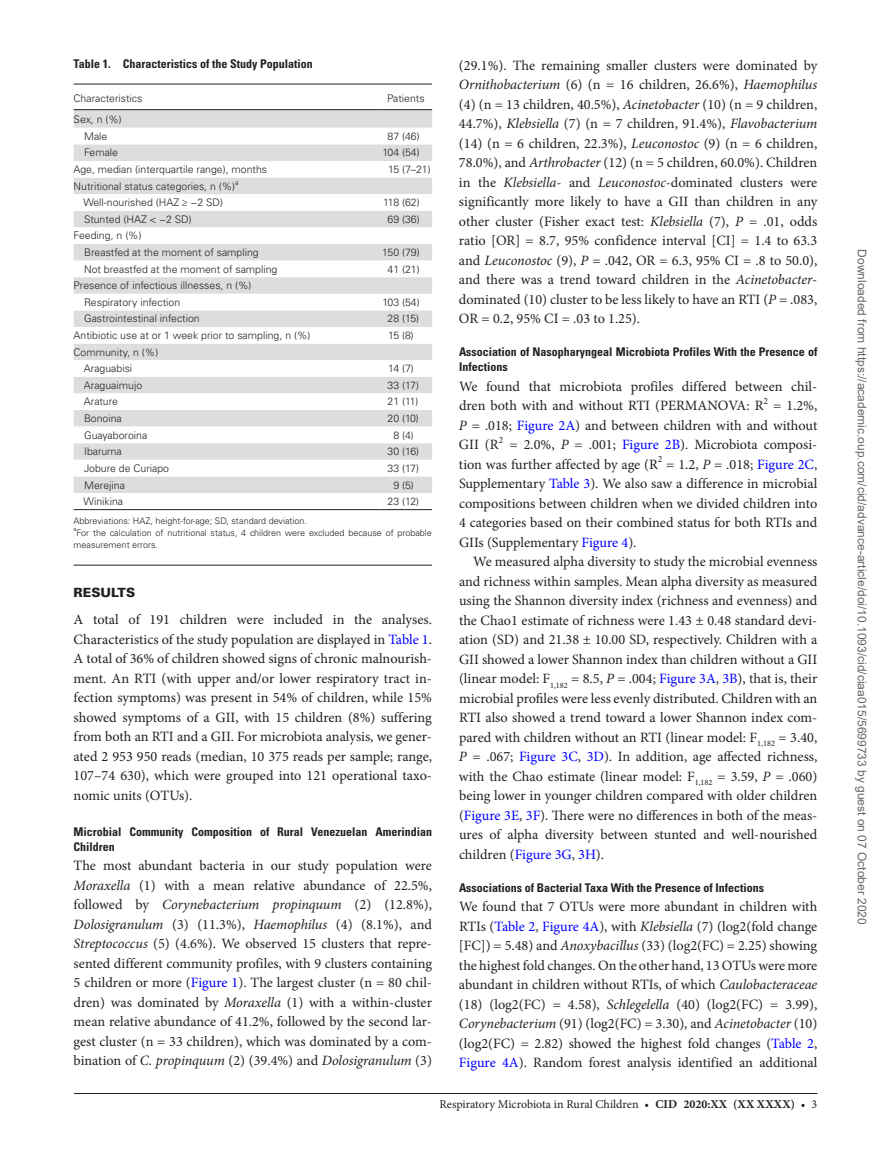
<style>
.page{position:relative;width:891px;height:1174px;background:#fff}
.page>*{position:absolute;margin:0;border:0;box-sizing:border-box;transform-origin:0 0}
.t1{font:14.25px/19.5px "Minion Pro";color:#231f20;text-align:justify}
.t2{font:900 12.75px "Univers LT Std";color:#231f20}
.t3{font:700 condensed 12px/15px "Univers LT Std";color:#231f20}
.t4{font:12px "Arial";color:#666}
.t5{font:12px "Minion Pro";color:#231f20}
.t6{font:300 10.5px/16.6px "Univers LT Std";color:#231f20}
.t7{font:300 9px/12px "Univers LT Std";color:#231f20}
.t8{font:300 6px "Univers LT Std";color:#231f20}
.s1{color:#00f}
.s2{font-style:italic}
.s3{font-weight:700}
</style>
<div class="page">
<hr style="left:74px;top:1093px;width:743px;height:1px;background:#231f20">
<hr style="left:74px;top:565px;width:358px;height:1px;background:#231f20">
<svg style="left:74px;top:110px;width:358px;height:18px;background:#dadbdd"></svg>
<svg style="left:74px;top:144px;width:358px;height:349px"></svg>
<hr style="left:74px;top:84px;width:306px;height:1px;background:#231f20">
<hr style="left:74px;top:109px;width:306px;height:1px;background:#231f20">
<hr style="left:380px;top:84px;width:52px;height:1px;background:#231f20">
<hr style="left:380px;top:109px;width:52px;height:1px;background:#231f20">
<hr style="left:74px;top:509px;width:306px;height:1px;background:#231f20">
<hr style="left:380px;top:509px;width:52px;height:1px;background:#231f20">
<p class="t3" style="left:74px;top:56px;width:241px">Table 1. Characteristics of the Study Population</p>
<p class="t6" style="left:74px;top:90px;width:70px">Characteristics</p>
<p class="t6" style="left:387px;top:90px;width:39px">Patients</p>
<p class="t6" style="left:74px;top:111px;width:50px;text-align:center">Sex, n (%)<br>Male</p>
<p class="t6" style="left:388px;top:128px;width:34px">87 (46)</p>
<p class="t6" style="left:84px;top:144px;width:36px">Female</p>
<p class="t6" style="left:383px;top:144px;width:39px">104 (54)</p>
<p class="t6" style="left:74px;top:161px;width:195px">Age, median (interquartile range), months</p>
<p class="t6" style="left:388px;top:161px;width:44px">15 (7–21)</p>
<p class="t6" style="left:74px;top:178px;width:167px;text-align:center">Nutritional status categories, n (%)<sup>a<br></sup>Well-nourished (HAZ ≥ −2 SD)</p>
<p class="t6" style="left:383px;top:194px;width:38px">118 (62)</p>
<p class="t6" style="left:84px;top:211px;width:109px">Stunted (HAZ &lt; −2 SD)</p>
<p class="t6" style="left:388px;top:211px;width:34px">69 (36)</p>
<p class="t6" style="left:84px;top:227px;width:176px;text-indent:-10px">Feeding, n (%)<br>Breastfed at the moment of sampling</p>
<p class="t6" style="left:382px;top:244px;width:39px">150 (79)</p>
<p class="t6" style="left:84px;top:261px;width:195px">Not breastfed at the moment of sampling</p>
<p class="t6" style="left:388px;top:261px;width:34px">41 (21)</p>
<p class="t6" style="left:84px;top:277px;width:169px;text-indent:-10px">Presence of infectious illnesses, n (%)<br>Respiratory infection</p>
<p class="t6" style="left:383px;top:294px;width:39px">103 (54)</p>
<p class="t6" style="left:84px;top:310px;width:117px">Gastrointestinal infection</p>
<p class="t6" style="left:388px;top:310px;width:33px">28 (15)</p>
<p class="t6" style="left:74px;top:327px;width:238px">Antibiotic use at or 1 week prior to sampling, n (%)</p>
<p class="t6" style="left:388px;top:327px;width:27px">15 (8)</p>
<p class="t6" style="left:84px;top:344px;width:76px;text-indent:-10px">Community, n (%)<br>Araguabisi</p>
<p class="t6" style="left:388px;top:360px;width:27px">14 (7)</p>
<p class="t6" style="left:84px;top:377px;width:60px">Araguaimujo</p>
<p class="t6" style="left:388px;top:377px;width:33px">33 (17)</p>
<p class="t6" style="left:84px;top:393px;width:36px">Arature</p>
<p class="t6" style="left:388px;top:393px;width:32px">21 (11)</p>
<p class="t6" style="left:84px;top:410px;width:39px">Bonoina</p>
<p class="t6" style="left:388px;top:410px;width:33px">20 (10)</p>
<p class="t6" style="left:84px;top:427px;width:65px">Guayaboroina</p>
<p class="t6" style="left:393px;top:427px;width:22px">8 (4)</p>
<p class="t6" style="left:84px;top:443px;width:39px">Ibaruma</p>
<p class="t6" style="left:388px;top:443px;width:33px">30 (16)</p>
<p class="t6" style="left:84px;top:460px;width:86px">Jobure de Curiapo</p>
<p class="t6" style="left:388px;top:460px;width:33px">33 (17)</p>
<p class="t6" style="left:84px;top:476px;width:42px">Merejina</p>
<p class="t6" style="left:393px;top:476px;width:22px">9 (5)</p>
<p class="t6" style="left:83px;top:493px;width:41px">Winikina</p>
<p class="t6" style="left:388px;top:493px;width:33px">23 (12)</p>
<p class="t7" style="left:74px;top:514px;width:235px">Abbreviations: HAZ, height-for-age; SD, standard deviation.</p>
<p class="t8" style="left:74px;top:526px;width:4px">a</p>
<p class="t7" style="left:74px;top:526px;width:360px;text-indent:3px">For the calculation of nutritional status, 4 children were excluded because of probable measurement errors.</p>
<p class="t2" style="left:74px;top:585px;width:63px">RESULTS</p>
<p class="t1" style="left:74px;top:610px;width:360px">A total of 191 children were included in the analyses.<br>Characteristics of the study population are displayed in <span class="s1">Table 1</span>.<br>A total of 36% of children showed signs of chronic malnourish&shy;ment. An RTI (with upper and/or lower respiratory tract in&shy;fection symptoms) was present in 54% of children, while 15% showed symptoms of a GII, with 15 children (8%) suffering from both an RTI and a GII. For microbiota analysis, we gener&shy;ated 2 953 950 reads (median, 10 375 reads per sample; range, 107–74 630), which were grouped into 121 operational taxo&shy;nomic units (OTUs).</p>
<p class="t3" style="left:74px;top:824px;width:360px">Microbial Community Composition of Rural Venezuelan Amerindian<br>Children</p>
<p class="t1" style="left:74px;top:856px;width:360px">The most abundant bacteria in our study population were <span class="s2">Moraxella</span> (1) with a mean relative abundance of 22.5%, followed by <span class="s2">Corynebacterium propinquum</span> (2) (12.8%), <span class="s2">Dolosigranulum</span> (3) (11.3%), <span class="s2">Haemophilus</span> (4) (8.1%), and <span class="s2">Streptococcus</span> (5) (4.6%). We observed 15 clusters that repre&shy;sented different community profiles, with 9 clusters containing 5 children or more (<span class="s1">Figure 1</span>). The largest cluster (n = 80 chil&shy;dren) was dominated by <span class="s2">Moraxella</span> (1) with a within-cluster mean relative abundance of 41.2%, followed by the second lar&shy;gest cluster (n = 33 children), which was dominated by a com&shy;bination of <span class="s2">C. propinquum</span> (2) (39.4%) and <span class="s2">Dolosigranulum</span> (3)</p>
<p class="t1" style="left:459px;top:55px;width:360px">(29.1%). The remaining smaller clusters were dominated by <span class="s2">Ornithobacterium</span> (6) (n = 16 children, 26.6%), <span class="s2">Haemophilus </span>(4) (n = 13 children, 40.5%), <span class="s2">Acinetobacter</span> (10) (n = 9 children, 44.7%), <span class="s2">Klebsiella</span> (7) (n = 7 children, 91.4%), <span class="s2">Flavobacterium </span>(14) (n = 6 children, 22.3%), <span class="s2">Leuconostoc</span> (9) (n = 6 children, 78.0%), and <span class="s2">Arthrobacter</span> (12) (n = 5 children, 60.0%). Children in the <span class="s2">Klebsiella</span>- and <span class="s2">Leuconostoc</span>-dominated clusters were significantly more likely to have a GII than children in any other cluster (Fisher exact test: <span class="s2">Klebsiella</span> (7), <span class="s2">P</span> = .01, odds ratio [OR] = 8.7, 95% confidence interval [CI] = 1.4 to 63.3 and <span class="s2">Leuconostoc</span> (9), <span class="s2">P</span> = .042, OR = 6.3, 95% CI = .8 to 50.0), and there was a trend toward children in the <span class="s2">Acinetobacter&shy;</span>dominated (10) cluster to be less likely to have an RTI (<span class="s2">P</span> = .083, OR = 0.2, 95% CI = .03 to 1.25).</p>
<p class="t3" style="left:459px;top:344px;width:360px">Association of Nasopharyngeal Microbiota Profiles With the Presence of<br>Infections</p>
<p class="t1" style="left:459px;top:376px;width:360px">We found that microbiota profiles differed between chil&shy;dren both with and without RTI (PERMANOVA: R<sup>2</sup> = 1.2%, <span class="s2">P</span> = .018; <span class="s1">Figure 2A</span>) and between children with and without GII (R<sup>2</sup> = 2.0%, <span class="s2">P</span> = .001; <span class="s1">Figure 2B</span>). Microbiota composi&shy;tion was further affected by age (R<sup>2</sup> = 1.2, <span class="s2">P</span> = .018; <span class="s1">Figure 2C</span>, Supplementary <span class="s1">Table 3</span>). We also saw a difference in microbial compositions between children when we divided children into 4 categories based on their combined status for both RTIs and GIIs (Supplementary <span class="s1">Figure 4</span>).</p>
<p class="t1" style="left:459px;top:552px;width:360px;text-indent:14px">We measured alpha diversity to study the microbial evenness and richness within samples. Mean alpha diversity as measured using the Shannon diversity index (richness and evenness) and the Chao1 estimate of richness were 1.43 ± 0.48 standard devi&shy;ation (SD) and 21.38 ± 10.00 SD, respectively. Children with a GII showed a lower Shannon index than children without a GII (linear model: F<sub>1,182</sub> = 8.5, <span class="s2">P</span> = .004; <span class="s1">Figure 3A</span>, <span class="s1">3B</span>), that is, their microbial profiles were less evenly distributed. Children with an RTI also showed a trend toward a lower Shannon index com&shy;pared with children without an RTI (linear model: F<sub>1,182</sub> = 3.40, <span class="s2">P</span> = .067; <span class="s1">Figure 3C</span>, <span class="s1">3D</span>). In addition, age affected richness, with the Chao estimate (linear model: F<sub>1,182</sub> = 3.59, <span class="s2">P</span> = .060) being lower in younger children compared with older children (<span class="s1">Figure 3E</span>, <span class="s1">3F</span>). There were no differences in both of the meas&shy;ures of alpha diversity between stunted and well-nourished children (<span class="s1">Figure 3G</span>, <span class="s1">3H</span>).</p>
<p class="t3" style="left:459px;top:880px;width:307px">Associations of Bacterial Taxa With the Presence of Infections</p>
<p class="t1" style="left:459px;top:897px;width:360px">We found that 7 OTUs were more abundant in children with RTIs (<span class="s1">Table 2</span>, <span class="s1">Figure 4A</span>), with <span class="s2">Klebsiella</span> (7) (log2(fold change [FC]) = 5.48) and <span class="s2">Anoxybacillus</span> (33) (log2(FC) = 2.25) showing the highest fold changes. On the other hand, 13 OTUs were more abundant in children without RTIs, of which <span class="s2">Caulobacteraceae </span>(18) (log2(FC) = 4.58), <span class="s2">Schlegelella</span> (40) (log2(FC) = 3.99), <span class="s2">Corynebacterium</span> (91) (log2(FC) = 3.30), and <span class="s2">Acinetobacter</span> (10) (log2(FC) = 2.82) showed the highest fold changes (<span class="s1">Table 2</span>, <span class="s1">Figure 4A</span>). Random forest analysis identified an additional</p>
<p class="t5" style="left:439px;top:1096px;width:379px">Respiratory Microbiota in Rural Children • <span class="s3">cid 2020:XX (XX XXXX)</span> • 3</p>
<p class="t4" style="left:866px;top:249px;width:677px;rotate:90deg">Downloaded from https://academic.oup.com/cid/advance-article/doi/10.1093/cid/ciaa015/5699733 by guest on 07 October 2020</p>
</div>
